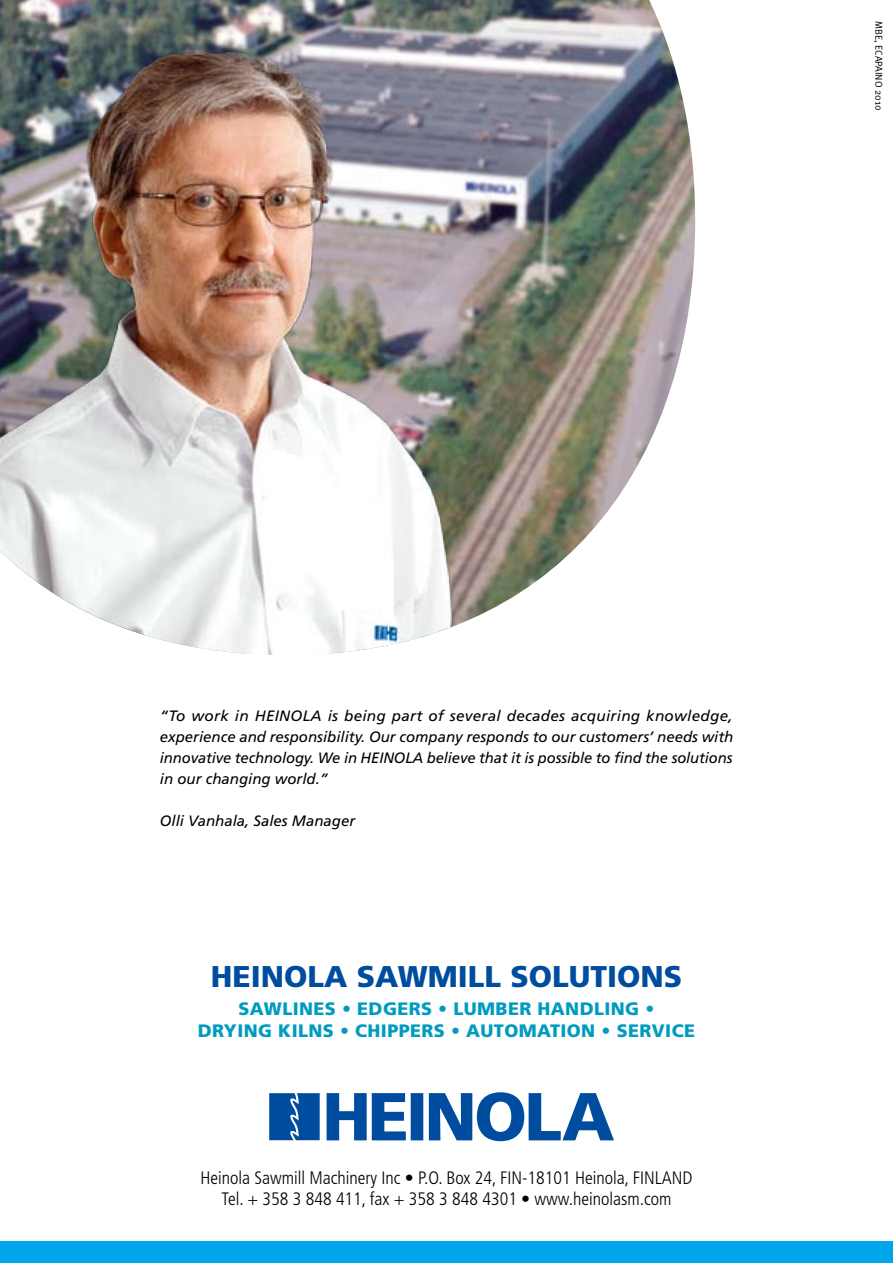
<style>
.page{position:relative;width:893px;height:1263px;background:#fff}
.page>*{position:absolute;margin:0;border:0;box-sizing:border-box;transform-origin:0 0}
.t1{font:900 30px "Frutiger";color:#004d9f}
.t2{font:300 condensed 18px/21.6px "Frutiger";color:#000;text-align:center}
.t3{font:900 18px/22.5px "Frutiger";letter-spacing:.02em;color:#009bc0}
.t4{font:italic 15px/21px "Frutiger";color:#000;text-align:justify}
.t5{font:9.9px "Meta Normal";color:#000}
</style>
<div class="page">
<img style="left:0;top:0;width:695px;height:655px">
<svg style="left:327px;top:1092px;width:287px;height:49px"></svg>
<svg style="left:269px;top:1093px;width:51px;height:47px;background:#145ba6"></svg>
<div style="left:0;top:1242px;width:893px;height:21px;background:#00a6eb"></div>
<p class="t5" style="left:885px;top:21px;width:91px;rotate:90deg">MBE, Ecapaino 2010</p>
<p class="t4" style="left:160px;top:705px;width:575px">“To work in HEINOLA is being part of several decades acquiring knowledge, experience and responsibility. Our company responds to our customers’ needs with innovative technology. We in HEINOLA believe that it is possible to find the solutions in our changing world.”</p>
<p class="t4" style="left:160px;top:810px;width:197px">Olli Vanhala, Sales Manager</p>
<h1 class="t1" style="left:211px;top:958px;width:473px">HEINOLA SAWMILL SOLUTIONS</h1>
<p class="t3" style="left:198px;top:997px;width:458px;text-indent:41px">SAWLINES • EDGERS • LUMBER HANDLING •<br>DRYING</p>
<p class="t3" style="left:278px;top:1019px;width:25px">KILNS</p>
<p class="t3" style="left:340px;top:1019px;width:357px">• CHIPPERS • AUTOMATION • SERVICE</p>
<p class="t2" style="left:201px;top:1167px;width:493px">Heinola Sawmill Machinery Inc • P.O. Box 24, FIN-18101 Heinola, FINLAND<br>Tel. + 358 3 848 411, fax + 358 3 848 4301 • www.heinolasm.com</p>
</div>
